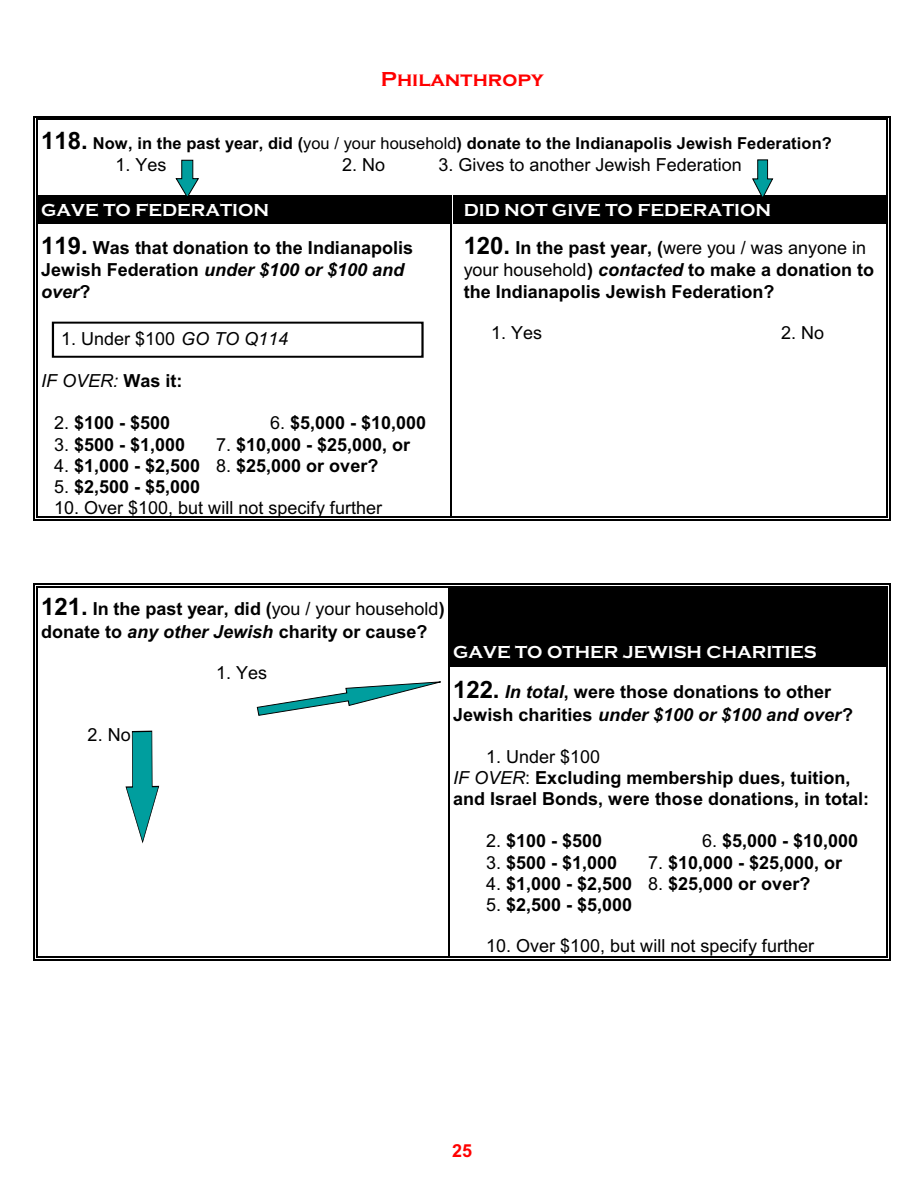
<style>
.page{position:relative;width:918px;height:1188px;background:#fff}
.page>*{position:absolute;margin:0;border:0;box-sizing:border-box;transform-origin:0 0}
.t1{font:700 21px "Copperplate Gothic";color:#f00}
.t2{font:700 18px/21.9px "Arial";color:#000}
.t3{font:18px "Arial";color:#000}
.t4{font:700 18px "Copperplate Gothic";color:#fff}
.t5{font:italic 18px "Arial";color:#000}
.t6{font:700 18px "Arial";color:#f00}
.t7{font:700 16.5px "Arial";color:#000}
.s1{font-size:24px}
.s2{font-weight:400}
.s3{font-style:italic}
.s4{font-weight:700;font-style:normal}
.s5{font-weight:400;font-style:italic}
</style>
<div class="page">
<hr style="left:37px;top:119px;width:1px;height:76px;background:#000">
<hr style="left:887px;top:119px;width:1px;height:76px;background:#000">
<hr style="left:37px;top:119px;width:851px;height:1px;background:#000">
<hr style="left:34px;top:116px;width:1px;height:79px;background:#000">
<hr style="left:890px;top:116px;width:1px;height:79px;background:#000">
<hr style="left:34px;top:116px;width:857px;height:1px;background:#000">
<div style="left:37px;top:195px;width:413px;height:29px;background:#000"></div>
<svg style="left:34px;top:195px;width:3px;height:29px"></svg>
<div style="left:453px;top:195px;width:435px;height:29px;background:#000"></div>
<hr style="left:450px;top:195px;width:2px;height:29px;background:#000">
<svg style="left:889px;top:195px;width:2px;height:29px"></svg>
<hr style="left:37px;top:224px;width:1px;height:294px;background:#000">
<hr style="left:37px;top:517px;width:413px;height:1px;background:#000">
<hr style="left:34px;top:224px;width:1px;height:297px;background:#000">
<hr style="left:34px;top:520px;width:416px;height:1px;background:#000">
<hr style="left:450px;top:224px;width:2px;height:294px;background:#000">
<hr style="left:887px;top:224px;width:1px;height:294px;background:#000">
<hr style="left:450px;top:517px;width:438px;height:1px;background:#000">
<hr style="left:890px;top:224px;width:1px;height:297px;background:#000">
<hr style="left:450px;top:520px;width:441px;height:1px;background:#000">
<hr style="left:37px;top:586px;width:1px;height:80px;background:#000">
<hr style="left:37px;top:586px;width:411px;height:1px;background:#000">
<hr style="left:34px;top:583px;width:1px;height:83px;background:#000">
<hr style="left:34px;top:583px;width:414px;height:1px;background:#000">
<div style="left:448px;top:586px;width:440px;height:80px;background:#000"></div>
<hr style="left:890px;top:583px;width:1px;height:83px;background:#000">
<hr style="left:448px;top:583px;width:443px;height:1px;background:#000">
<hr style="left:37px;top:666px;width:1px;height:292px;background:#000">
<hr style="left:37px;top:957px;width:411px;height:1px;background:#000">
<hr style="left:34px;top:666px;width:1px;height:295px;background:#000">
<hr style="left:34px;top:959px;width:414px;height:2px;background:#000">
<hr style="left:448px;top:666px;width:2px;height:292px;background:#000">
<hr style="left:887px;top:666px;width:1px;height:292px;background:#000">
<hr style="left:448px;top:957px;width:440px;height:1px;background:#000">
<hr style="left:890px;top:666px;width:1px;height:295px;background:#000">
<hr style="left:448px;top:959px;width:443px;height:2px;background:#000">
<svg style="left:256px;top:681px;width:185px;height:35px"></svg>
<svg style="left:125px;top:730px;width:35px;height:113px"></svg>
<div style="left:52px;top:322px;width:372px;height:36px;border:2px solid #000"></div>
<svg style="left:752px;top:159px;width:21px;height:38px"></svg>
<svg style="left:176px;top:160px;width:23px;height:36px"></svg>
<p class="t1" style="left:381px;top:67px;width:164px">Philanthropy</p>
<p class="t7" style="left:41px;top:136px;width:792px"><span class="s1">118.</span> Now, in the past year, did (<span class="s2">you / your household</span>) donate to the Indianapolis Jewish Federation?</p>
<p class="t3" style="left:115px;top:158px;width:53px">1. Yes</p>
<p class="t3" style="left:342px;top:158px;width:45px">2. No</p>
<p class="t3" style="left:438px;top:158px;width:305px">3. Gives to another Jewish Federation</p>
<p class="t4" style="left:41px;top:199px;width:230px">GAVE TO FEDERATION</p>
<p class="t4" style="left:464px;top:199px;width:309px">DID NOT GIVE TO FEDERATION</p>
<p class="t2" style="left:41px;top:238px;width:373px"><span class="s1">119.</span> Was that donation to the Indianapolis<br>Jewish Federation <span class="s3">under $100 or $100 and over</span>?</p>
<p class="t3" style="left:61px;top:332px;width:229px">1. Under $100 <span class="s3">GO TO Q114</span></p>
<p class="t5" style="left:41px;top:374px;width:143px">IF OVER: <span class="s4">Was it:</span></p>
<p class="t2" style="left:54px;top:414px;width:118px"><span class="s2">2.</span> $100 - $500</p>
<p class="t2" style="left:270px;top:414px;width:158px"><span class="s2">6.</span> $5,000 - $10,000</p>
<p class="t2" style="left:54px;top:435px;width:133px"><span class="s2">3.</span> $500 - $1,000</p>
<p class="t2" style="left:216px;top:435px;width:196px"><span class="s2">7.</span> $10,000 - $25,000, or</p>
<p class="t2" style="left:54px;top:456px;width:326px"><span class="s2">4.</span> $1,000 - $2,500 <span class="s2">8.</span> $25,000 or over?</p>
<p class="t2" style="left:54px;top:477px;width:148px"><span class="s2">5.</span> $2,500 - $5,000</p>
<p class="t3" style="left:54px;top:501px;width:330px">10. Over $100, but will not specify further</p>
<p class="t2" style="left:464px;top:238px;width:412px"><span class="s1">120.</span> In the past year, (<span class="s2">were you / was anyone in your household</span>) <span class="s3">contacted</span> to make a donation to the Indianapolis Jewish Federation?</p>
<p class="t3" style="left:491px;top:326px;width:53px">1. Yes</p>
<p class="t3" style="left:781px;top:326px;width:45px">2. No</p>
<p class="t2" style="left:41px;top:599px;width:405px;line-height:22.6px"><span class="s1">121.</span> In the past year, did (<span class="s2">you / your household</span>) donate to <span class="s3">any other Jewish</span> charity or cause?</p>
<p class="t3" style="left:216px;top:666px;width:53px">1. Yes</p>
<p class="t3" style="left:88px;top:728px;width:45px">2. No</p>
<p class="t4" style="left:453px;top:641px;width:365px">GAVE TO OTHER JEWISH CHARITIES</p>
<p class="t2" style="left:453px;top:682px;width:402px;line-height:22.6px"><span class="s1">122.</span> <span class="s3">In total</span>, were those donations to other<br>Jewish charities <span class="s3">under $100 or $100 and over</span>?</p>
<p class="t2" style="left:453px;top:747px;width:417px;line-height:21.3px;text-indent:33px"><span class="s2">1. Under $100<br></span><span class="s5">IF OVER</span><span class="s2">:</span> Excluding membership dues, tuition, and Israel Bonds, were those donations, in total:</p>
<p class="t2" style="left:486px;top:832px;width:118px"><span class="s2">2.</span> $100 - $500</p>
<p class="t2" style="left:702px;top:832px;width:158px"><span class="s2">6.</span> $5,000 - $10,000</p>
<p class="t2" style="left:486px;top:853px;width:133px"><span class="s2">3.</span> $500 - $1,000</p>
<p class="t2" style="left:648px;top:853px;width:196px"><span class="s2">7.</span> $10,000 - $25,000, or</p>
<p class="t2" style="left:486px;top:874px;width:326px"><span class="s2">4.</span> $1,000 - $2,500 <span class="s2">8.</span> $25,000 or over?</p>
<p class="t2" style="left:486px;top:895px;width:148px"><span class="s2">5.</span> $2,500 - $5,000</p>
<p class="t3" style="left:486px;top:939px;width:330px">10. Over $100, but will not specify further</p>
<p class="t6" style="left:452px;top:1144px;width:22px">25</p>
</div>
